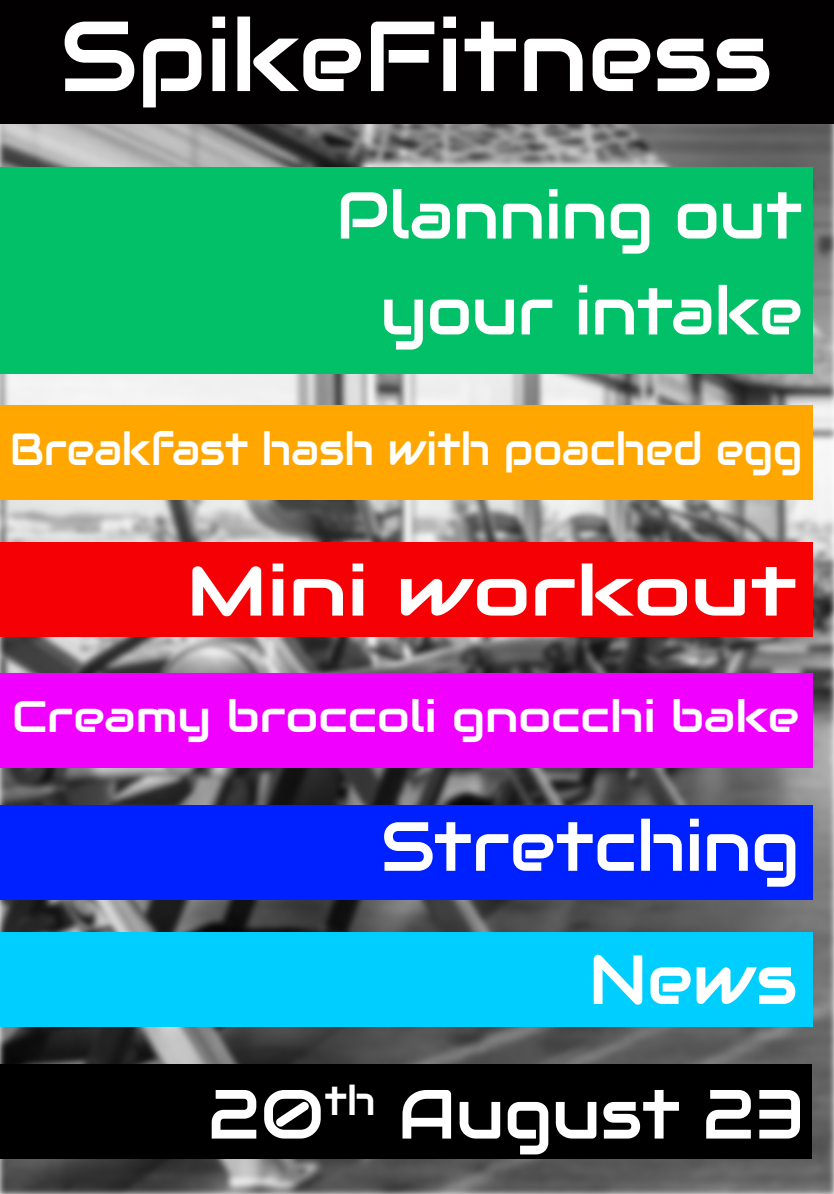
<style>
.page{position:relative;width:834px;height:1194px;background:#fff}
.page>*{position:absolute;margin:0;border:0;box-sizing:border-box;transform-origin:0 0}
.t1{font:99.2px "Audiowide";color:#fff}
.t2{font:69.4px/133.9px "Audiowide";color:#fff;text-align:right}
.t3{font:69.4px "Audiowide";color:#fff;scale:1.22 1}
.t4{font:66px/95.9px "Audiowide";color:#fff;text-align:right}
.t5{font:45px "Audiowide";color:#fff;scale:.94 1}
.t6{font:44px "Audiowide";color:#fff;scale:1.09 1}
</style>
<div class="page">
<img style="left:0;top:124px;width:834px;height:1070px">
<div style="left:0;top:0;width:834px;height:124px;background:#020000"></div>
<div style="left:0;top:167px;width:813px;height:207px;background:#01c067"></div>
<div style="left:0;top:406px;width:813px;height:94px;background:#ffa700"></div>
<div style="left:0;top:543px;width:813px;height:94px;background:#f50004"></div>
<div style="left:0;top:673px;width:813px;height:95px;background:#ef00ff"></div>
<div style="left:0;top:805px;width:813px;height:95px;background:#0021ff"></div>
<div style="left:0;top:932px;width:813px;height:95px;background:#00ceff"></div>
<div style="left:0;top:1065px;width:812px;height:94px;background:#000"></div>
<h1 class="t1" style="left:60px;top:-7px;width:714px">SpikeFitness</h1>
<h3 class="t4" style="left:336px;top:167px;width:468px">Planning out your intake</h3>
<p class="t5" style="left:10px;top:420px;width:844px">Breakfast hash with poached egg</p>
<h2 class="t3" style="left:186px;top:547px;width:502px">Mini workout</h2>
<p class="t6" style="left:12px;top:688px;width:724px">Creamy broccoli gnocchi bake</p>
<h2 class="t2" style="left:208px;top:779px;width:598px">Stretching<br>News<br>20<sup>th</sup> August 23</h2>
</div>
